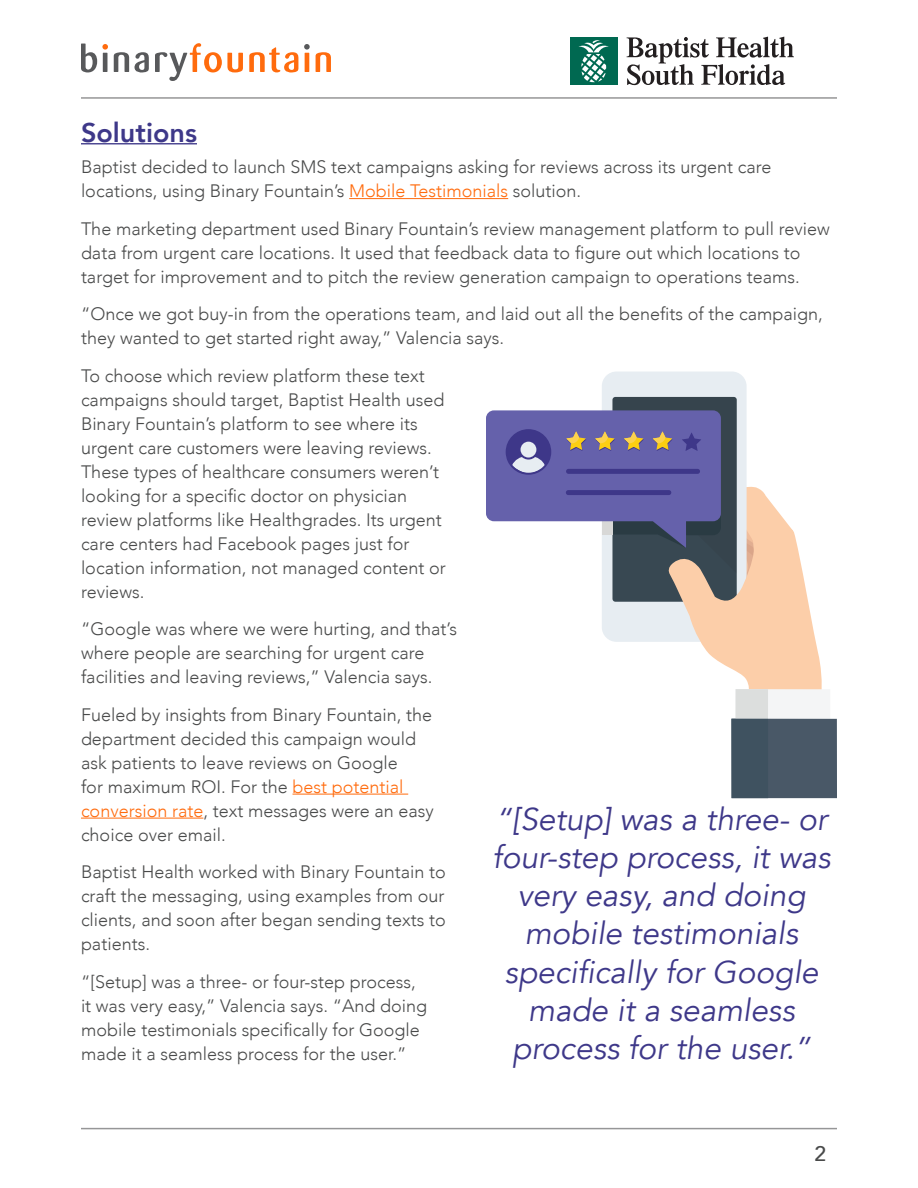
<style>
.page{position:relative;width:918px;height:1188px;background:#fff}
.page>*{position:absolute;margin:0;border:0;box-sizing:border-box;transform-origin:0 0}
.t1{font:italic 31.5px/38.2px "Avenir";color:#3e3889;text-align:center}
.t2{font:800 27px "Avenir";color:#3e3889}
.t3{font:500 21px "Avenir";color:#494a4a}
.t4{font:300 18px/24px "Avenir";color:#494a4a}
.s1{color:#ff6b0d}
</style>
<div class="page">
<svg style="left:114px;top:52px;width:15px;height:20px"></svg>
<svg style="left:135px;top:52px;width:14px;height:20px"></svg>
<svg style="left:155px;top:43px;width:88px;height:38px"></svg>
<svg style="left:249px;top:47px;width:49px;height:25px"></svg>
<svg style="left:316px;top:52px;width:15px;height:20px"></svg>
<hr style="left:305px;top:53px;width:4px;height:19px;background:#ff6b0d">
<svg style="left:81px;top:44px;width:27px;height:28px"></svg>
<svg style="left:304px;top:44px;width:6px;height:6px"></svg>
<svg style="left:627px;top:37px;width:167px;height:48px"></svg>
<div style="left:570px;top:37px;width:47px;height:48px;background:#006951"></div>
<svg style="left:578px;top:40px;width:31px;height:42px"></svg>
<hr style="left:81px;top:1128px;width:756px;height:1px;background:#969697">
<hr style="left:81px;top:97px;width:756px;height:2px;background:#969697">
<hr style="left:81px;top:143px;width:116px;height:1px;background:#3e3889">
<hr style="left:349px;top:198px;width:159px;height:1px;background:#ff6b0d">
<hr style="left:293px;top:794px;width:115px;height:1px;background:#ff6b0d">
<hr style="left:81px;top:818px;width:122px;height:1px;background:#ff6b0d">
<div style="left:602px;top:372px;width:145px;height:270px;background:#e7edf2;border-radius:15px"></div>
<svg style="left:486px;top:397px;width:336px;height:305px"></svg>
<div style="left:736px;top:689px;width:94px;height:35px;background:#f4f5f6"></div>
<div style="left:736px;top:689px;width:32px;height:30px;background:#dcdedd"></div>
<svg style="left:731px;top:719px;width:106px;height:79px;background:#465665"></svg>
<p class="t2" style="left:81px;top:111px;width:117px">Solutions</p>
<p class="t4" style="left:81px;top:155px;width:692px">Baptist decided to launch SMS text campaigns asking for reviews across its urgent care locations, using Binary Fountain’s <span class="s1">Mobile Testimonials</span> solution.</p>
<p class="t4" style="left:81px;top:217px;width:750px">The marketing department used Binary Fountain’s review management platform to pull review data from urgent care locations. It used that feedback data to figure out which locations to target for improvement and to pitch the review generation campaign to operations teams.</p>
<p class="t4" style="left:81px;top:302px;width:743px">“Once we got buy-in from the operations team, and laid out all the benefits of the campaign, they wanted to get started right away,” Valencia says.</p>
<p class="t4" style="left:81px;top:364px;width:366px">To choose which review platform these text campaigns should target, Baptist Health used Binary Fountain’s platform to see where its urgent care customers were leaving reviews.<br>These types of healthcare consumers weren’t looking for a specific doctor on physician review platforms like Healthgrades. Its urgent care centers had Facebook pages just for location information, not managed content or reviews.</p>
<p class="t4" style="left:81px;top:617px;width:378px">“Google was where we were hurting, and that’s where people are searching for urgent care facilities and leaving reviews,” Valencia says.</p>
<p class="t4" style="left:81px;top:703px;width:354px">Fueled by insights from Binary Fountain, the department decided this campaign would ask patients to leave reviews on Google<br>for maximum ROI. For the <span class="s1">best potential conversion rate</span>, text messages were an easy choice over email.</p>
<p class="t4" style="left:81px;top:860px;width:366px;text-align:justify">Baptist Health worked with Binary Fountain to craft the messaging, using examples from our clients, and soon after began sending texts to patients.</p>
<p class="t4" style="left:81px;top:970px;width:348px">“[Setup] was a three- or four-step process, it was very easy,” Valencia says. “And doing mobile testimonials specifically for Google made it a seamless process for the user.”</p>
<p class="t1" style="left:492px;top:800px;width:340px">“[Setup] was a three- or four-step process, it was very easy, and doing mobile testimonials specifically for Google made it a seamless process for the user.”</p>
<p class="t3" style="left:815px;top:1136px;width:13px">2</p>
</div>
